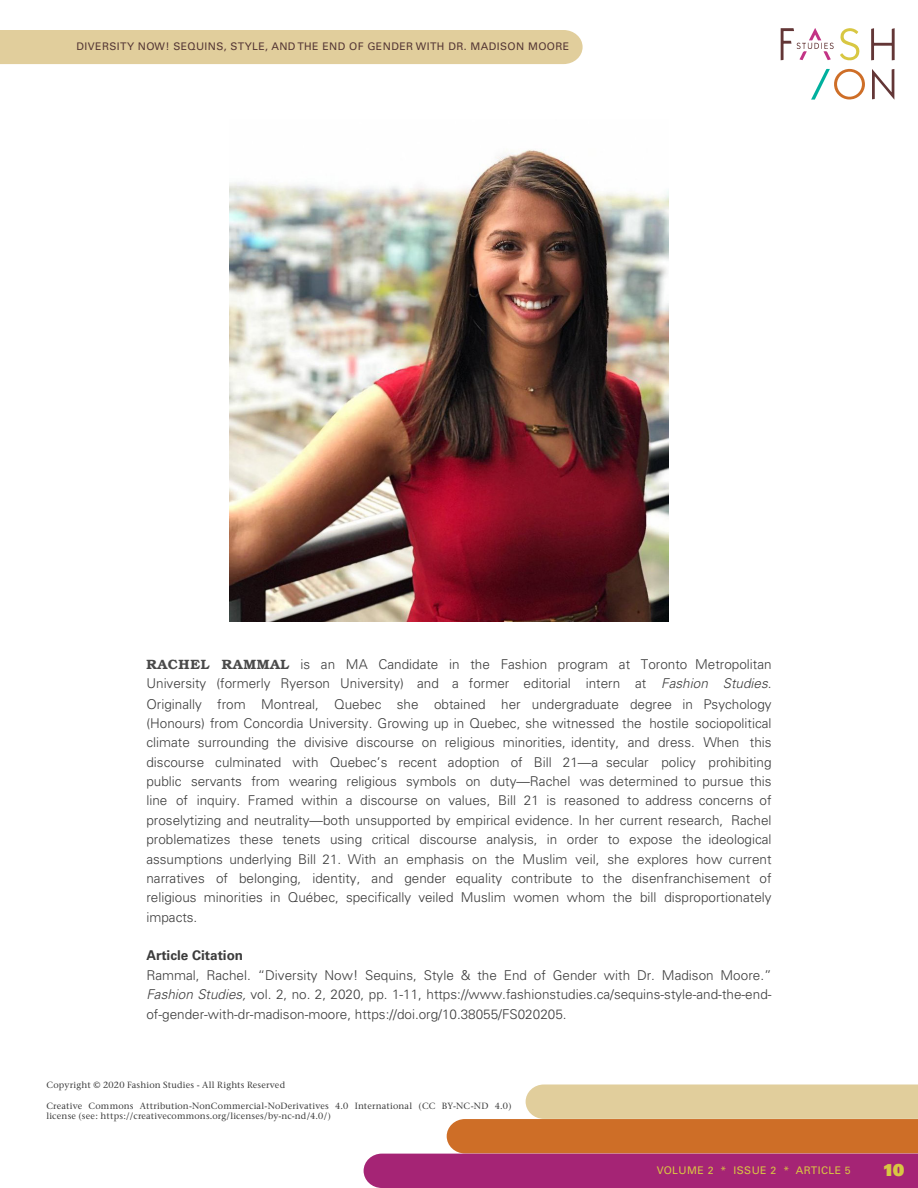
<style>
.page{position:relative;width:918px;height:1188px;background:#fff}
.page>*{position:absolute;margin:0;border:0;box-sizing:border-box;transform-origin:0 0}
.t1{font:16.5px "Univers LT Std X Black";color:#d8c742}
.t2{font:300 13.5px/19.5px "Univers LT Std";color:#3c3c3c;text-align:justify}
.t3{font:10.5px "Univers LT Std";letter-spacing:.04em;color:#553735}
.t4{font:10.5px "Univers LT Std";letter-spacing:.04em;color:#d8c742}
.t5{font:9px/10.5px "Stone Serif";letter-spacing:.02em;color:#3c3c3c}
.s1{font-family:"Bookman Std";font-weight:600;color:#4a4a4a}
.s2{font-style:italic}
.s3{font-weight:700}
</style>
<div class="page">
<svg style="left:364px;top:1085px;width:554px;height:103px"></svg>
<div style="left:0;top:30px;width:583px;height:34px;background:#e1ce9c"></div>
<svg style="left:871px;top:28px;width:24px;height:32px"></svg>
<svg style="left:872px;top:69px;width:23px;height:31px"></svg>
<svg style="left:840px;top:28px;width:20px;height:32px"></svg>
<svg style="left:811px;top:69px;width:54px;height:31px"></svg>
<svg style="left:781px;top:28px;width:53px;height:32px"></svg>
<img style="left:229px;top:149px;width:440px;height:472px">
<p class="t3" style="left:76px;top:40px;width:494px">DIVERSITY NOW! SEQUINS, STYLE, AND THE END OF GENDER WITH DR. MADISON MOORE</p>
<p class="t2" style="left:146px;top:654px;width:627px"><span class="s1">RACHEL RAMMAL</span> is an MA Candidate in the Fashion program at Toronto Metropolitan University (formerly Ryerson University) and a former editorial intern at <span class="s2">Fashion Studies</span>.<br>Originally from Montreal, Quebec she obtained her undergraduate degree in Psychology (Honours) from Concordia University. Growing up in Quebec, she witnessed the hostile sociopolitical climate surrounding the divisive discourse on religious minorities, identity, and dress. When this discourse culminated with Quebec’s recent adoption of Bill 21—a secular policy prohibiting public servants from wearing religious symbols on duty—Rachel was determined to pursue this line of inquiry. Framed within a discourse on values, Bill 21 is reasoned to address concerns of proselytizing and neutrality—both unsupported by empirical evidence. In her current research, Rachel problematizes these tenets using critical discourse analysis, in order to expose the ideological assumptions underlying Bill 21. With an emphasis on the Muslim veil, she explores how current narratives of belonging, identity, and gender equality contribute to the disenfranchisement of religious minorities in Québec, specifically veiled Muslim women whom the bill disproportionately impacts.</p>
<p class="t2" style="left:146px;top:946px;width:627px;text-align:left"><span class="s3">Article Citation<br></span>Rammal, Rachel. “Diversity Now! Sequins, Style &amp; the End of Gender with Dr. Madison Moore.” <span class="s2">Fashion Studies,</span> vol. 2, no. 2, 2020, pp. 1-11, https://www.fashionstudies.ca/sequins-style-and-the-end&shy;of-gender-with-dr-madison-moore, https://doi.org/10.38055/FS020205.</p>
<p class="t5" style="left:46px;top:1079px;width:240px">Copyright © 2020 Fashion Studies - All Rights Reserved</p>
<p class="t5" style="left:46px;top:1100px;width:467px">Creative Commons Attribution-NonCommercial-NoDerivatives 4.0 International (CC BY-NC-ND 4.0) license (see: https://creativecommons.org/licenses/by-nc-nd/4.0/)</p>
<p class="t4" style="left:657px;top:1164px;width:196px">VOLUME 2 * ISSUE 2 * ARTICLE 5</p>
<p class="t1" style="left:883px;top:1159px;width:23px">10</p>
</div>
